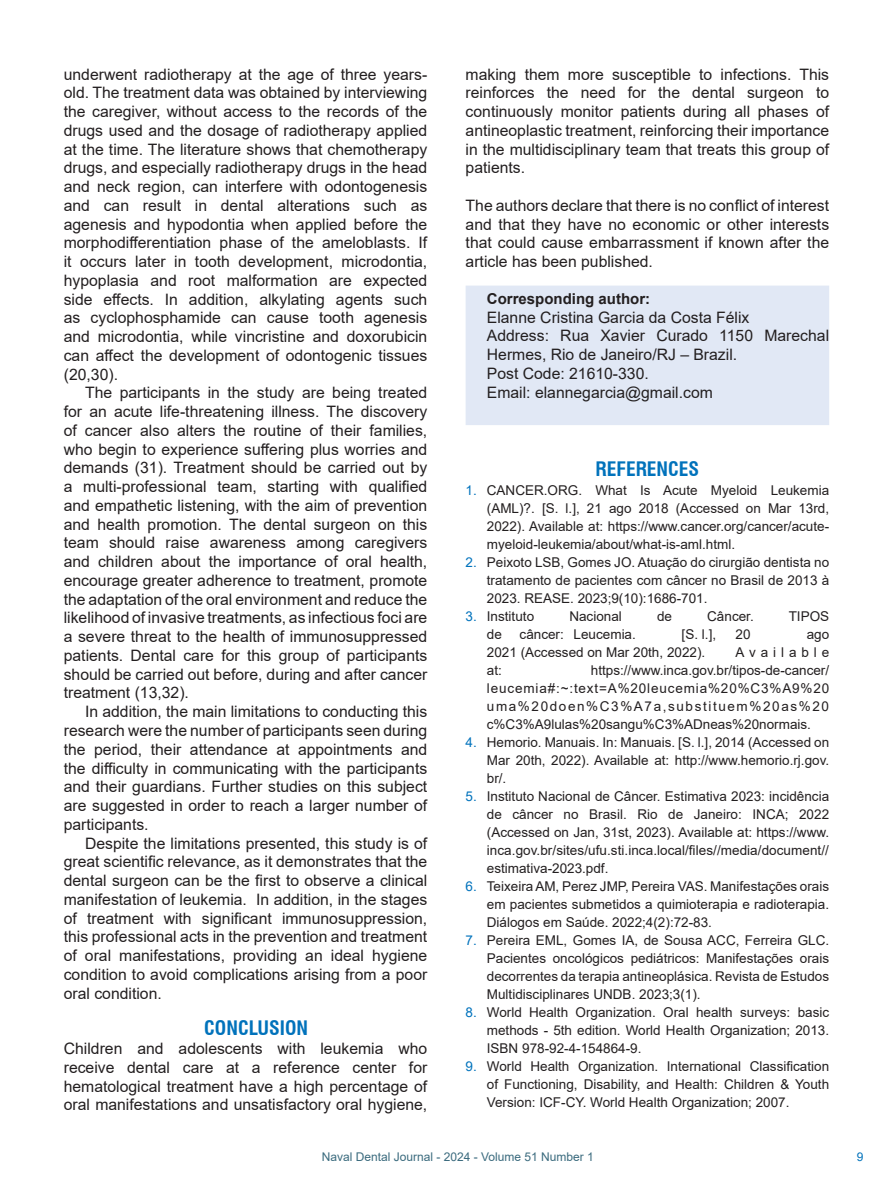
<style>
.page{position:relative;width:893px;height:1191px;background:#fff}
.page>*{position:absolute;margin:0;border:0;box-sizing:border-box;transform-origin:0 0}
.t1{font:700 condensed 19.5px "Swiss 721 BT";color:#0072bb}
.t2{font:15.75px/18.8px "Arial";color:#231f20;text-align:justify}
.t3{font:700 15px "Arial";color:#231f20}
.t4{font:13.5px/18px "Arial";color:#231f20;text-align:justify}
.t5{font:13.5px "Arial";letter-spacing:.36em;color:#231f20}
.t6{font:12px "Arial";color:#3b6b7e}
.t7{font:12px "Arial";color:#0072bb}
.s1{color:#0072bc}
</style>
<div class="page">
<div style="left:466px;top:285px;width:363px;height:140px;background:#e1e8f5"></div>
<p class="t2" style="left:64px;top:64px;width:365px">underwent radiotherapy at the age of three years&shy;old. The treatment data was obtained by interviewing the caregiver, without access to the records of the drugs used and the dosage of radiotherapy applied at the time. The literature shows that chemotherapy drugs, and especially radiotherapy drugs in the head and neck region, can interfere with odontogenesis and can result in dental alterations such as agenesis and hypodontia when applied before the morphodifferentiation phase of the ameloblasts. If it occurs later in tooth development, microdontia, hypoplasia and root malformation are expected side effects. In addition, alkylating agents such as cyclophosphamide can cause tooth agenesis and microdontia, while vincristine and doxorubicin can affect the development of odontogenic tissues (20,30).</p>
<p class="t2" style="left:64px;top:383px;width:365px;text-indent:21px">The participants in the study are being treated for an acute life-threatening illness. The discovery of cancer also alters the routine of their families, who begin to experience suffering plus worries and demands (31). Treatment should be carried out by a multi-professional team, starting with qualified and empathetic listening, with the aim of prevention and health promotion. The dental surgeon on this team should raise awareness among caregivers and children about the importance of oral health, encourage greater adherence to treatment, promote the adaptation of the oral environment and reduce the likelihood of invasive treatments, as infectious foci are a severe threat to the health of immunosuppressed patients. Dental care for this group of participants should be carried out before, during and after cancer treatment (13,32).</p>
<p class="t2" style="left:64px;top:702px;width:365px;text-indent:21px">In addition, the main limitations to conducting this research were the number of participants seen during the period, their attendance at appointments and the difficulty in communicating with the participants and their guardians. Further studies on this subject are suggested in order to reach a larger number of participants.</p>
<p class="t2" style="left:64px;top:833px;width:365px;text-indent:21px">Despite the limitations presented, this study is of great scientific relevance, as it demonstrates that the dental surgeon can be the first to observe a clinical manifestation of leukemia. In addition, in the stages of treatment with significant immunosuppression, this professional acts in the prevention and treatment of oral manifestations, providing an ideal hygiene condition to avoid complications arising from a poor oral condition.</p>
<p class="t1" style="left:204px;top:1016px;width:105px">CONCLUSION</p>
<p class="t2" style="left:64px;top:1039px;width:365px">Children and adolescents with leukemia who receive dental care at a reference center for hematological treatment have a high percentage of oral manifestations and unsatisfactory oral hygiene,</p>
<p class="t2" style="left:466px;top:64px;width:365px">making them more susceptible to infections. This reinforces the need for the dental surgeon to continuously monitor patients during all phases of antineoplastic treatment, reinforcing their importance in the multidisciplinary team that treats this group of patients.</p>
<p class="t2" style="left:466px;top:196px;width:365px">The authors declare that there is no conflict of interest and that they have no economic or other interests that could cause embarrassment if known after the article has been published.</p>
<p class="t3" style="left:487px;top:288px;width:165px">Corresponding author:</p>
<p class="t2" style="left:487px;top:308px;width:344px;text-align:left">Elanne Cristina Garcia da Costa Félix<br>Address: Rua Xavier Curado 1150 Marechal Hermes, Rio de Janeiro/RJ – Brazil.<br>Post Code: 21610-330.<br>Email: elannegarcia@gmail.com</p>
<p class="t1" style="left:596px;top:458px;width:105px">REFERENCES</p>
<p class="t4" style="left:487px;top:480px;width:344px;text-indent:-21px"><span class="s1">1.</span> CANCER.ORG. What Is Acute Myeloid Leukemia (AML)?. [S. l.], 21 ago 2018 (Accessed on Mar 13rd, 2022). Available at: https://www.cancer.org/cancer/acute&shy;myeloid-leukemia/about/what-is-aml.html.</p>
<p class="t4" style="left:487px;top:553px;width:344px;text-indent:-21px"><span class="s1">2.</span> Peixoto LSB, Gomes JO. Atuação do cirurgião dentista no tratamento de pacientes com câncer no Brasil de 2013 à 2023. REASE. 2023;9(10):1686-701.</p>
<p class="t4" style="left:466px;top:607px;width:70px"><span class="s1">3.</span> Instituto</p>
<p class="t4" style="left:569px;top:607px;width:54px">Nacional</p>
<p class="t4" style="left:657px;top:607px;width:17px">de</p>
<p class="t4" style="left:707px;top:607px;width:48px">Câncer.</p>
<p class="t4" style="left:789px;top:607px;width:42px">TIPOS</p>
<p class="t4" style="left:487px;top:625px;width:17px">de</p>
<p class="t4" style="left:520px;top:625px;width:118px">câncer: Leucemia.</p>
<p class="t4" style="left:682px;top:625px;width:36px">[S. l.],</p>
<p class="t4" style="left:736px;top:625px;width:17px">20</p>
<p class="t4" style="left:807px;top:625px;width:24px">ago</p>
<p class="t4" style="left:487px;top:643px;width:220px">2021 (Accessed on Mar 20th, 2022).</p>
<p class="t5" style="left:736px;top:642px;width:95px">Available</p>
<p class="t4" style="left:487px;top:661px;width:17px">at:</p>
<p class="t4" style="left:487px;top:661px;width:344px;text-indent:104px">https://www.inca.gov.br/tipos-de-cancer/ leucemia#:~:text=A%20leucemia%20%C3%A9%20 uma%20doen%C3%A7a,substituem%20as%20 c%C3%A9lulas%20sangu%C3%ADneas%20normais.</p>
<p class="t4" style="left:487px;top:733px;width:344px;text-indent:-21px"><span class="s1">4.</span> Hemorio. Manuais. In: Manuais. [S. l.], 2014 (Accessed on Mar 20th, 2022). Available at: http://www.hemorio.rj.gov. br/.</p>
<p class="t4" style="left:487px;top:787px;width:344px;text-indent:-21px"><span class="s1">5.</span> Instituto Nacional de Câncer. Estimativa 2023: incidência de câncer no Brasil. Rio de Janeiro: INCA; 2022 (Accessed on Jan, 31st, 2023). Available at: https://www. inca.gov.br/sites/ufu.sti.inca.local/files//media/document// estimativa-2023.pdf.</p>
<p class="t4" style="left:487px;top:877px;width:344px;text-indent:-21px"><span class="s1">6.</span> Teixeira AM, Perez JMP, Pereira VAS. Manifestações orais em pacientes submetidos a quimioterapia e radioterapia.<br>Diálogos em Saúde. 2022;4(2):72-83.</p>
<p class="t4" style="left:487px;top:931px;width:344px;text-indent:-21px"><span class="s1">7.</span> Pereira EML, Gomes IA, de Sousa ACC, Ferreira GLC.<br>Pacientes oncológicos pediátricos: Manifestações orais decorrentes da terapia antineoplásica. Revista de Estudos Multidisciplinares UNDB. 2023;3(1).</p>
<p class="t4" style="left:487px;top:1003px;width:344px;text-indent:-21px"><span class="s1">8.</span> World Health Organization. Oral health surveys: basic methods - 5th edition. World Health Organization; 2013.<br>ISBN 978-92-4-154864-9.</p>
<p class="t4" style="left:487px;top:1057px;width:344px;text-indent:-21px"><span class="s1">9.</span> World Health Organization. International Classification of Functioning, Disability, and Health: Children &amp; Youth Version: ICF-CY. World Health Organization; 2007.</p>
<p class="t6" style="left:322px;top:1148px;width:274px">Naval Dental Journal - 2024 - Volume 51 Number 1</p>
<p class="t7" style="left:857px;top:1148px;width:8px">9</p>
</div>
